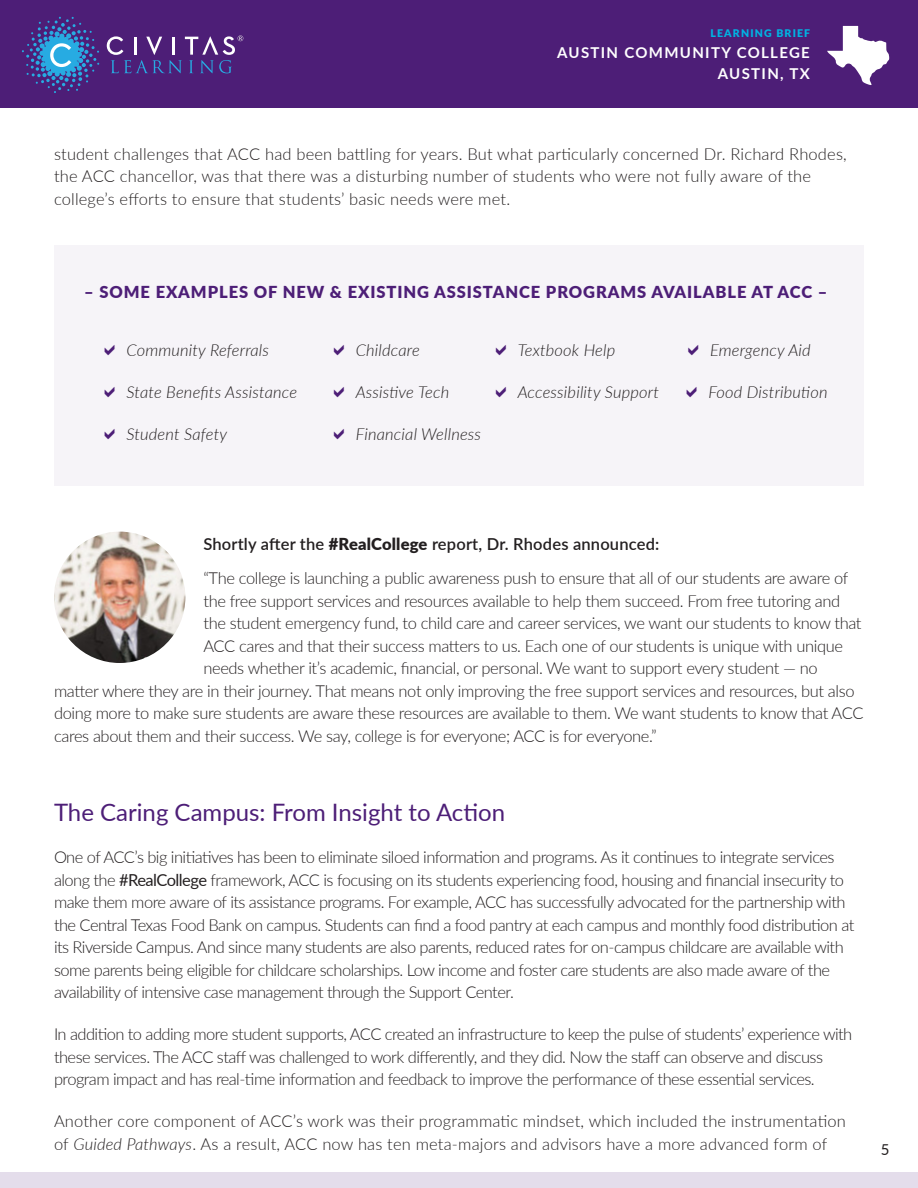
<style>
.page{position:relative;width:918px;height:1188px;background:#fff}
.page>*{position:absolute;margin:0;border:0;box-sizing:border-box;transform-origin:0 0}
.lead_in{font:24px "Lato";color:#4d1e77}
.page_1_-_paragraph{font:300 16.5px/22.5px "Lato";letter-spacing:-.035em;color:#231f20}
.page_1_-_paragraph-2{font:300 16.5px/22.5px "Lato";letter-spacing:.01em;color:#231f20}
.page_1_-_paragraph-3{font:italic 300 16.5px "Lato";letter-spacing:.01em;color:#231f20}
.page_1_-_paragraph-4{font:900 16.5px "Lato";letter-spacing:.055em;color:#4d1e77}
.page_2_-_subheads{font:600 16.5px "Lato";letter-spacing:.01em;color:#231f20}
.t1{font:700 15px/21px "Lato";letter-spacing:.09em;color:#fff;text-align:right}
.t2{font:15px "Lato";color:#231f20}
.t3{font:900 10.5px "Lato";letter-spacing:.11em;color:#00b4e3}
.s1{font-weight:900}
.s2{font-weight:400}
.s3{font-style:italic}
</style>
<div class="page">
<div style="left:54px;top:245px;width:810px;height:241px;background:#f6f4f8"></div>
<div style="left:0;top:0;width:918px;height:108px;background:#4d1e77"></div>
<svg style="left:22px;top:17px;width:77px;height:76px"></svg>
<svg style="left:107px;top:35px;width:136px;height:38px"></svg>
<svg style="left:827px;top:26px;width:62px;height:59px"></svg>
<img style="left:54px;top:532px;width:131px;height:131px;border-radius:66px">
<div style="left:0;top:1172px;width:918px;height:16px;background:#e4ddeb"></div>
<p class="t3" style="left:710px;top:25px;width:101px">LEARNING BRIEF</p>
<p class="t1" style="left:557px;top:42px;width:254px">AUSTIN COMMUNITY COLLEGE<br>AUSTIN, TX</p>
<p class="page_1_-_paragraph-2" style="left:54px;top:142px;width:794px">student challenges that ACC had been battling for years. But what particularly concerned Dr. Richard Rhodes, the ACC chancellor, was that there was a disturbing number of students who were not fully aware of the college’s efforts to ensure that students’ basic needs were met.</p>
<p class="page_1_-_paragraph-4" style="left:84px;top:279px;width:745px">– SOME EXAMPLES OF NEW &amp; EXISTING ASSISTANCE PROGRAMS AVAILABLE AT ACC –</p>
<p class="page_1_-_paragraph-3" style="left:126px;top:339px;width:144px">Community Referrals</p>
<p class="page_1_-_paragraph-3" style="left:356px;top:339px;width:66px">Childcare</p>
<p class="page_1_-_paragraph-3" style="left:518px;top:339px;width:99px">Textbook Help</p>
<p class="page_1_-_paragraph-3" style="left:710px;top:339px;width:102px">Emergency Aid</p>
<p class="page_1_-_paragraph-3" style="left:126px;top:381px;width:172px">State Benefits Assistance</p>
<p class="page_1_-_paragraph-3" style="left:356px;top:381px;width:95px">Assistive Tech</p>
<p class="page_1_-_paragraph-3" style="left:518px;top:381px;width:143px">Accessibility Support</p>
<p class="page_1_-_paragraph-3" style="left:708px;top:381px;width:121px">Food Distribution</p>
<p class="page_1_-_paragraph-3" style="left:126px;top:423px;width:102px">Student Safety</p>
<p class="page_1_-_paragraph-3" style="left:356px;top:423px;width:127px">Financial Wellness</p>
<p class="page_2_-_subheads" style="left:203px;top:532px;width:458px">Shortly after the <span class="s1">#RealCollege</span> report, Dr. Rhodes announced:</p>
<p class="page_1_-_paragraph" style="left:203px;top:566px;width:646px">“The college is launching a public awareness push to ensure that all of our students are aware of</p>
<p class="page_1_-_paragraph" style="left:203px;top:589px;width:639px">the free support services and resources available to help them succeed. From free tutoring and</p>
<p class="page_1_-_paragraph" style="left:203px;top:611px;width:660px">the student emergency fund, to child care and career services, we want our students to know that</p>
<p class="page_1_-_paragraph" style="left:203px;top:634px;width:641px">ACC cares and that their success matters to us. Each one of our students is unique with unique</p>
<p class="page_1_-_paragraph" style="left:203px;top:656px;width:616px">needs whether it’s academic, financial, or personal. We want to support every student — no</p>
<p class="page_1_-_paragraph" style="left:54px;top:679px;width:802px">matter where they are in their journey. That means not only improving the free support services and resources, but also</p>
<p class="page_1_-_paragraph" style="left:54px;top:701px;width:811px">doing more to make sure students are aware these resources are available to them. We want students to know that ACC</p>
<p class="page_1_-_paragraph" style="left:54px;top:724px;width:604px">cares about them and their success. We say, college is for everyone; ACC is for everyone.”</p>
<p class="lead_in" style="left:54px;top:795px;width:453px">The Caring Campus: From Insight to Action</p>
<p class="page_1_-_paragraph" style="left:54px;top:845px;width:802px">One of ACC’s big initiatives has been to eliminate siloed information and programs. As it continues to integrate services along the <span class="s2">#RealCollege</span> framework, ACC is focusing on its students experiencing food, housing and financial insecurity to make them more aware of its assistance programs. For example, ACC has successfully advocated for the partnership with the Central Texas Food Bank on campus. Students can find a food pantry at each campus and monthly food distribution at its Riverside Campus. And since many students are also parents, reduced rates for on-campus childcare are available with some parents being eligible for childcare scholarships. Low income and foster care students are also made aware of the availability of intensive case management through the Support Center.</p>
<p class="page_1_-_paragraph" style="left:54px;top:1022px;width:800px">In addition to adding more student supports, ACC created an infrastructure to keep the pulse of students’ experience with these services. The ACC staff was challenged to work differently, and they did. Now the staff can observe and discuss program impact and has real-time information and feedback to improve the performance of these essential services.</p>
<p class="page_1_-_paragraph-2" style="left:54px;top:1109px;width:793px">Another core component of ACC’s work was their programmatic mindset, which included the instrumentation of <span class="s3">Guided Pathways</span>. As a result, ACC now has ten meta-majors and advisors have a more advanced form of</p>
<p class="t2" style="left:881px;top:1139px;width:10px">5</p>
</div>
